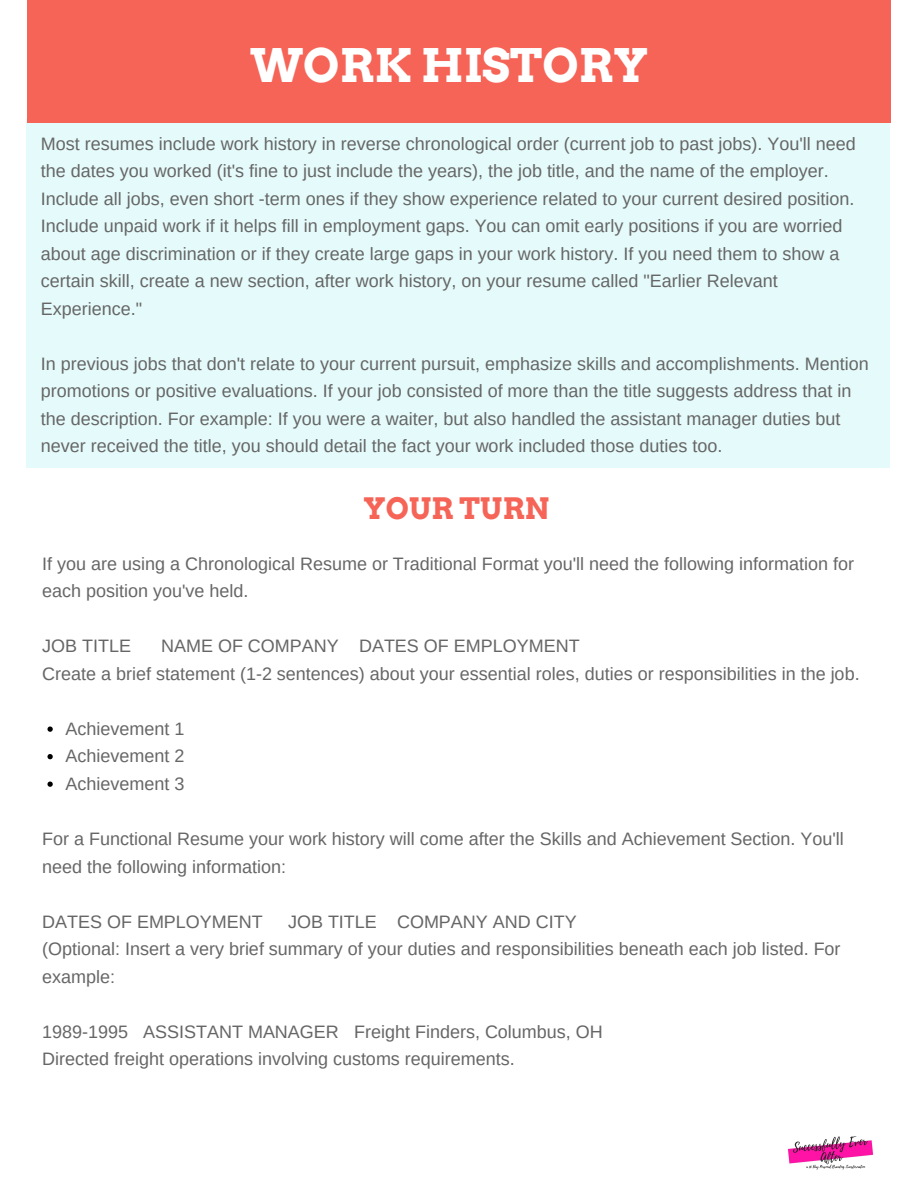
<style>
.page{position:relative;width:918px;height:1188px;background:#fff}
.page>*{position:absolute;margin:0;border:0;box-sizing:border-box;transform-origin:0 0}
.t1{font:700 46.2px "Arvo";color:#fff}
.t2{font:700 29.55px "Arvo";color:#f56457}
.t3{font:18px/27.5px "Arimo";color:#666}
</style>
<div class="page">
<div style="left:26px;top:119px;width:864px;height:349px;background:#e5fafa"></div>
<div style="left:27px;top:0;width:864px;height:123px;background:#f56457"></div>
<svg style="left:47px;top:726px;width:6px;height:6px"></svg>
<svg style="left:47px;top:754px;width:6px;height:5px"></svg>
<svg style="left:47px;top:782px;width:6px;height:5px"></svg>
<img style="left:787px;top:1136px;width:87px;height:34px">
<h1 class="t1" style="left:250px;top:38px;width:400px">WORK HISTORY</h1>
<p class="t3" style="left:41px;top:130px;width:816px">Most resumes include work history in reverse chronological order (current job to past jobs). You'll need the dates you worked (it's fine to just include the years), the job title, and the name of the employer.<br>Include all jobs, even short -term ones if they show experience related to your current desired position.<br>Include unpaid work if it helps fill in employment gaps. You can omit early positions if you are worried about age discrimination or if they create large gaps in your work history. If you need them to show a certain skill, create a new section, after work history, on your resume called "Earlier Relevant Experience."</p>
<p class="t3" style="left:41px;top:350px;width:829px">In previous jobs that don't relate to your current pursuit, emphasize skills and accomplishments. Mention promotions or positive evaluations. If your job consisted of more than the title suggests address that in the description. For example: If you were a waiter, but also handled the assistant manager duties but never received the title, you should detail the fact your work included those duties too.</p>
<h2 class="t2" style="left:364px;top:490px;width:187px">YOUR TURN</h2>
<p class="t3" style="left:42px;top:550px;width:813px">If you are using a Chronological Resume or Traditional Format you'll need the following information for each position you've held.</p>
<p class="t3" style="left:42px;top:632px;width:90px">JOB TITLE</p>
<p class="t3" style="left:42px;top:632px;width:819px;text-indent:119px">NAME OF COMPANY DATES OF EMPLOYMENT<br>Create a brief statement (1-2 sentences) about your essential roles, duties or responsibilities in the job.</p>
<p class="t3" style="left:66px;top:715px;width:120px;text-align:justify">Achievement 1<br>Achievement 2<br>Achievement 3</p>
<p class="t3" style="left:42px;top:825px;width:803px">For a Functional Resume your work history will come after the Skills and Achievement Section. You'll need the following information:</p>
<p class="t3" style="left:42px;top:908px;width:222px">DATES OF EMPLOYMENT</p>
<p class="t3" style="left:42px;top:908px;width:800px;text-indent:246px">JOB TITLE COMPANY AND CITY<br>(Optional: Insert a very brief summary of your duties and responsibilities beneath each job listed. For example:</p>
<p class="t3" style="left:42px;top:1018px;width:562px">1989-1995 ASSISTANT MANAGER Freight Finders, Columbus, OH<br>Directed freight operations involving customs requirements.</p>
</div>
